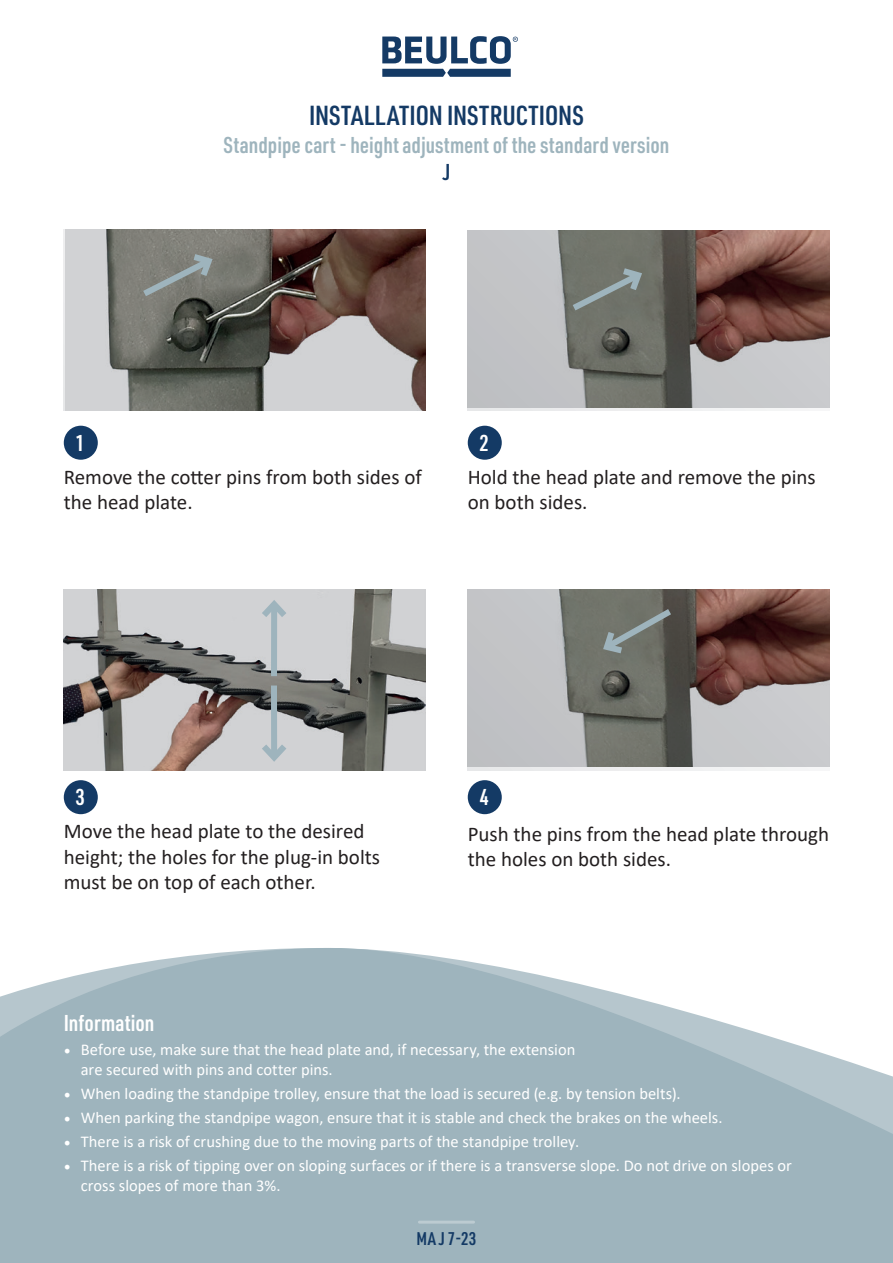
<style>
.page{position:relative;width:893px;height:1263px;background:#fff}
.page>*{position:absolute;margin:0;border:0;box-sizing:border-box;transform-origin:0 0}
.t1{font:600 27px "URWDIN Cond";letter-spacing:.005em;color:#143a65}
.t2{font:600 22.5px "URWDIN Cond";color:#9eb4bd}
.t3{font:600 22.5px "URWDIN Cond";letter-spacing:.005em;color:#fff}
.t4{font:600 22.5px "URWDIN Cond";color:#143a65}
.t5{font:21px/25.2px "Calibri";color:#231f20}
.t6{font:600 18px "URWDIN Cond";color:#143a65}
.t7{font:16.5px/19.8px "Calibri";color:#fff}
.s1{font-family:"Minion Pro";font-size:18px}
</style>
<div class="page">
<svg style="left:0;top:948px;width:893px;height:315px;background:#aabdc5"></svg>
<svg style="left:382px;top:36px;width:136px;height:41px"></svg>
<hr style="left:419px;top:1220px;width:55px;height:3px;background:#bccbd1">
<div style="left:468px;top:780px;width:34px;height:34px;background:#143a65;border-radius:50%"></div>
<img style="left:468px;top:589px;width:361px;height:178px">
<div style="left:64px;top:780px;width:34px;height:34px;background:#143a65;border-radius:50%"></div>
<img style="left:64px;top:589px;width:361px;height:181px">
<div style="left:468px;top:426px;width:34px;height:34px;background:#143a65;border-radius:50%"></div>
<div style="left:64px;top:426px;width:34px;height:34px;background:#143a65;border-radius:50%"></div>
<div style="left:271px;top:604px;width:6px;height:72px;background:#9eb4bd"></div>
<svg style="left:256px;top:595px;width:37px;height:29px"></svg>
<img style="left:66px;top:230px;width:359px;height:180px">
<svg style="left:137px;top:250px;width:80px;height:52px;background:#80837e"></svg>
<div style="left:468px;top:230px;width:361px;height:181px;background:linear-gradient(to right,#e7e8e9,#f6f7f7)"></div>
<img style="left:468px;top:230px;width:361px;height:177px">
<svg style="left:566px;top:264px;width:80px;height:52px;background:#767c75"></svg>
<div style="left:271px;top:685px;width:6px;height:72px;background:#9eb4bd"></div>
<svg style="left:256px;top:738px;width:37px;height:28px"></svg>
<svg style="left:599px;top:603px;width:79px;height:55px;background:#6f736d"></svg>
<h2 class="t3" style="left:76px;top:428px;width:11px">1</h2>
<h1 class="t1" style="left:309px;top:98px;width:276px">INSTALLATION INSTRUCTIONS</h1>
<h2 class="t2" style="left:224px;top:130px;width:447px">Standpipe cart - height adjustment of the standard version</h2>
<h2 class="t4" style="left:443px;top:157px;width:9px">J</h2>
<h2 class="t3" style="left:479px;top:428px;width:11px">2</h2>
<p class="t5" style="left:64px;top:464px;width:360px">Remove the cotter pins from both sides of the head plate.</p>
<p class="t5" style="left:468px;top:464px;width:350px">Hold the head plate and remove the pins on both sides.</p>
<h2 class="t3" style="left:76px;top:782px;width:11px">3</h2>
<p class="t5" style="left:64px;top:818px;width:318px">Move the head plate to the desired height; the holes for the plug-in bolts must be on top of each other.</p>
<h2 class="t3" style="left:479px;top:782px;width:11px">4</h2>
<p class="t5" style="left:468px;top:820px;width:363px">Push the pins from the head plate through the holes on both sides.</p>
<h2 class="t3" style="left:64px;top:1008px;width:92px">Information</h2>
<p class="t7" style="left:81px;top:1039px;width:496px;text-indent:-17px"><span class="s1">•</span> Before use, make sure that the head plate and, if necessary, the extension are secured with pins and cotter pins.</p>
<p class="t7" style="left:64px;top:1083px;width:618px"><span class="s1">•</span> When loading the standpipe trolley, ensure that the load is secured (e.g. by tension belts).</p>
<p class="t7" style="left:64px;top:1107px;width:660px"><span class="s1">•</span> When parking the standpipe wagon, ensure that it is stable and check the brakes on the wheels.</p>
<p class="t7" style="left:64px;top:1131px;width:517px"><span class="s1">•</span> There is a risk of crushing due to the moving parts of the standpipe trolley.</p>
<p class="t7" style="left:81px;top:1155px;width:713px;text-indent:-17px"><span class="s1">•</span> There is a risk of tipping over on sloping surfaces or if there is a transverse slope. Do not drive on slopes or cross slopes of more than 3%.</p>
<p class="t6" style="left:417px;top:1226px;width:61px">MA J 7-23</p>
</div>
